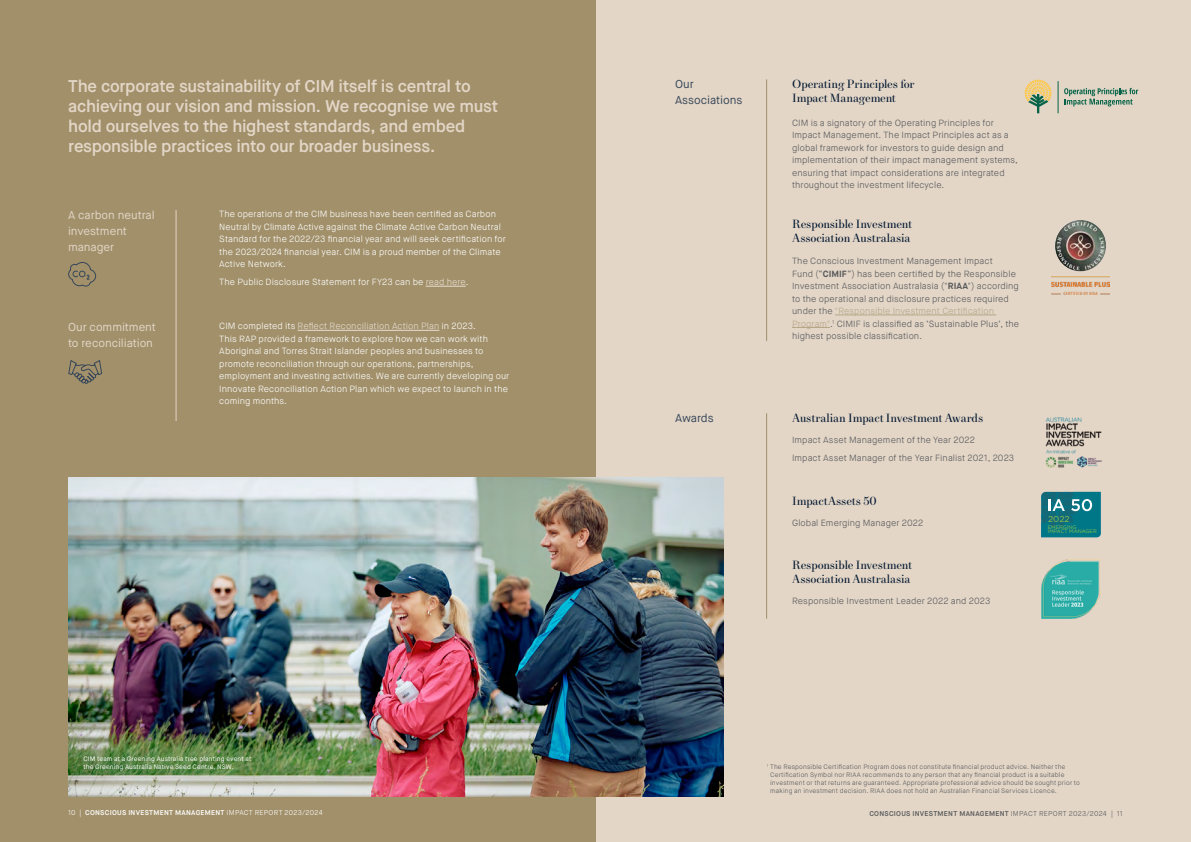
<style>
.page{position:relative;width:1191px;height:842px;background:#fff}
.page>*{position:absolute;margin:0;border:0;box-sizing:border-box;transform-origin:0 0}
.CC_Sub_Heading_22{font:600 17px/20px "Maison Neue";letter-spacing:-.02em;color:#e3d6c7}
.CC_Body_Sub_Heading_NewParis{font:12px/14px "New Paris Text";letter-spacing:-.015em;color:#00152e}
.CC_Lead_in_22{font:11.5px/16px "Maison Neue";letter-spacing:-.005em;color:#e3d6c7}
.CC_Lead_in_22-2{font:11.5px/16px "Maison Neue";letter-spacing:-.005em;color:#374759}
.CC_Bodycopy{font:300 9px/12.5px "Maison Neue";letter-spacing:.01em;color:#58595b}
.CC_Bodycopy-2{font:300 9px/12.5px "Maison Neue";letter-spacing:.005em;color:#fff}
.t1{font:8.6px "Gotham";color:#91c24a}
.t2{font:600 7px "Maison Neue";letter-spacing:.04em;color:#fff}
.t3{font:600 7px "Maison Neue";letter-spacing:.04em;color:#58595b}
.CC_Footnotes{font:300 6.5px/8px "Maison Neue";letter-spacing:.02em;color:#58595b}
.CC_Footnotes-2{font:6.5px/8px "Maison Neue";letter-spacing:.015em;color:#fff}
.t4{font:5.1px/4.6px "Gotham";color:#91c24a}
.s1{color:#e9dfd3}
.s2{font-weight:700}
.s3{color:#b5a686}
.s4{font-weight:300}
</style>
<div class="page">
<div style="left:596px;top:0;width:595px;height:842px;background:#e3d6c7"></div>
<div style="left:0;top:0;width:595px;height:842px;background:#a1906a"></div>
<hr style="left:176px;top:210px;width:1px;height:211px;background:#e3d6c7">
<hr style="left:426px;top:286px;width:40px;height:1px;background:#e9dfd3">
<hr style="left:298px;top:330px;width:141px;height:1px;background:#e9dfd3">
<img style="left:68px;top:477px;width:655px;height:320px">
<hr style="left:835px;top:315px;width:161px;height:1px;background:#b5a686">
<hr style="left:792px;top:327px;width:38px;height:1px;background:#b5a686">
<svg style="left:1041px;top:492px;width:59px;height:45px;background:#197d8c"></svg>
<img style="left:1045px;top:417px;width:57px;height:51px">
<img style="left:1041px;top:559px;width:59px;height:60px">
<img style="left:1051px;top:276px;width:58px;height:18px">
<svg style="left:68px;top:360px;width:34px;height:24px"></svg>
<svg style="left:68px;top:262px;width:28px;height:25px"></svg>
<hr style="left:766px;top:79px;width:1px;height:262px;background:#a1906a">
<hr style="left:766px;top:413px;width:1px;height:206px;background:#a1906a">
<svg style="left:1024px;top:80px;width:27px;height:33px"></svg>
<svg style="left:1064px;top:88px;width:74px;height:19px"></svg>
<hr style="left:1058px;top:81px;width:1px;height:32px;background:#066347">
<img style="left:1054px;top:220px;width:52px;height:51px;border-radius:26px">
<p class="CC_Sub_Heading_22" style="left:68px;top:77px;width:431px">The corporate sustainability of CIM itself is central to achieving our vision and mission. We recognise we must hold ourselves to the highest standards, and embed responsible practices into our broader business.</p>
<p class="CC_Lead_in_22" style="left:68px;top:207px;width:88px">A carbon neutral investment manager</p>
<p class="CC_Lead_in_22" style="left:68px;top:319px;width:89px">Our commitment to reconciliation</p>
<p class="CC_Bodycopy-2" style="left:219px;top:208px;width:288px">The operations of the CIM business have been certified as Carbon Neutral by Climate Active against the Climate Active Carbon Neutral Standard for the 2022/23 financial year and will seek certification for the 2023/2024 financial year. CIM is a proud member of the Climate Active Network.</p>
<p class="CC_Bodycopy-2" style="left:219px;top:276px;width:251px">The Public Disclosure Statement for FY23 can be <span class="s1">read here</span>.</p>
<p class="CC_Bodycopy-2" style="left:219px;top:320px;width:291px">CIM completed its <span class="s1">Reflect Reconciliation Action Plan</span> in 2023.<br>This RAP provided a framework to explore how we can work with Aboriginal and Torres Strait Islander peoples and businesses to promote reconciliation through our operations, partnerships, employment and investing activities. We are currently developing our Innovate Reconciliation Action Plan which we expect to launch in the coming months.</p>
<p class="CC_Lead_in_22-2" style="left:675px;top:76px;width:69px">Our<br>Associations</p>
<p class="CC_Lead_in_22-2" style="left:675px;top:410px;width:40px">Awards</p>
<p class="CC_Body_Sub_Heading_NewParis" style="left:792px;top:77px;width:124px">Operating Principles for<br>Impact Management</p>
<p class="CC_Bodycopy" style="left:792px;top:116px;width:227px">CIM is a signatory of the Operating Principles for Impact Management. The Impact Principles act as a global framework for investors to guide design and implementation of their impact management systems, ensuring that impact considerations are integrated throughout the investment lifecycle.</p>
<p class="CC_Body_Sub_Heading_NewParis" style="left:792px;top:218px;width:122px">Responsible Investment<br>Association Australasia</p>
<p class="CC_Bodycopy" style="left:792px;top:255px;width:229px">The Conscious Investment Management Impact<br>Fund (“<span class="s2">CIMIF</span>”) has been certified by the Responsible Investment Association Australasia ("<span class="s2">RIAA</span>") according to the operational and disclosure practices required under the <span class="s3">"Responsible Investment Certification Program"</span>.<sup>1</sup> CIMIF is classified as ‘Sustainable Plus’, the highest possible classification.</p>
<p class="CC_Body_Sub_Heading_NewParis" style="left:792px;top:411px;width:193px">Australian Impact Investment Awards</p>
<p class="CC_Bodycopy" style="left:792px;top:434px;width:184px">Impact Asset Management of the Year 2022</p>
<p class="CC_Bodycopy" style="left:792px;top:452px;width:223px">Impact Asset Manager of the Year Finalist 2021, 2023</p>
<p class="CC_Body_Sub_Heading_NewParis" style="left:792px;top:495px;width:86px">ImpactAssets 50</p>
<p class="CC_Bodycopy" style="left:792px;top:517px;width:133px">Global Emerging Manager 2022</p>
<p class="CC_Body_Sub_Heading_NewParis" style="left:792px;top:559px;width:122px">Responsible Investment<br>Association Australasia</p>
<p class="CC_Bodycopy" style="left:792px;top:595px;width:200px">Responsible Investment Leader 2022 and 2023</p>
<p class="t1" style="left:1048px;top:513px;width:23px">2022</p>
<p class="t4" style="left:1047px;top:524px;width:50px">EMERGING<br>IMPACT MANAGER</p>
<p class="CC_Footnotes-2" style="left:83px;top:755px;width:169px">CIM team at a Greening Australia tree planting event at the Greening Australia Native Seed Centre, NSW.</p>
<p class="t2" style="left:68px;top:808px;width:256px"><span class="s4">10 |</span> CONSCIOUS INVESTMENT MANAGEMENT <span class="s4">IMPACT REPORT 2023/2024</span></p>
<p class="t3" style="left:869px;top:809px;width:255px">CONSCIOUS INVESTMENT MANAGEMENT <span class="s4">IMPACT REPORT 2023/2024 | 11</span></p>
<p class="CC_Footnotes" style="left:770px;top:763px;width:311px;text-indent:-3px"><sup>1</sup> The Responsible Certification Program does not constitute financial product advice. Neither the Certification Symbol nor RIAA recommends to any person that any financial product is a suitable investment or that returns are guaranteed. Appropriate professional advice should be sought prior to making an investment decision. RIAA does not hold an Australian Financial Services Licence.</p>
</div>
